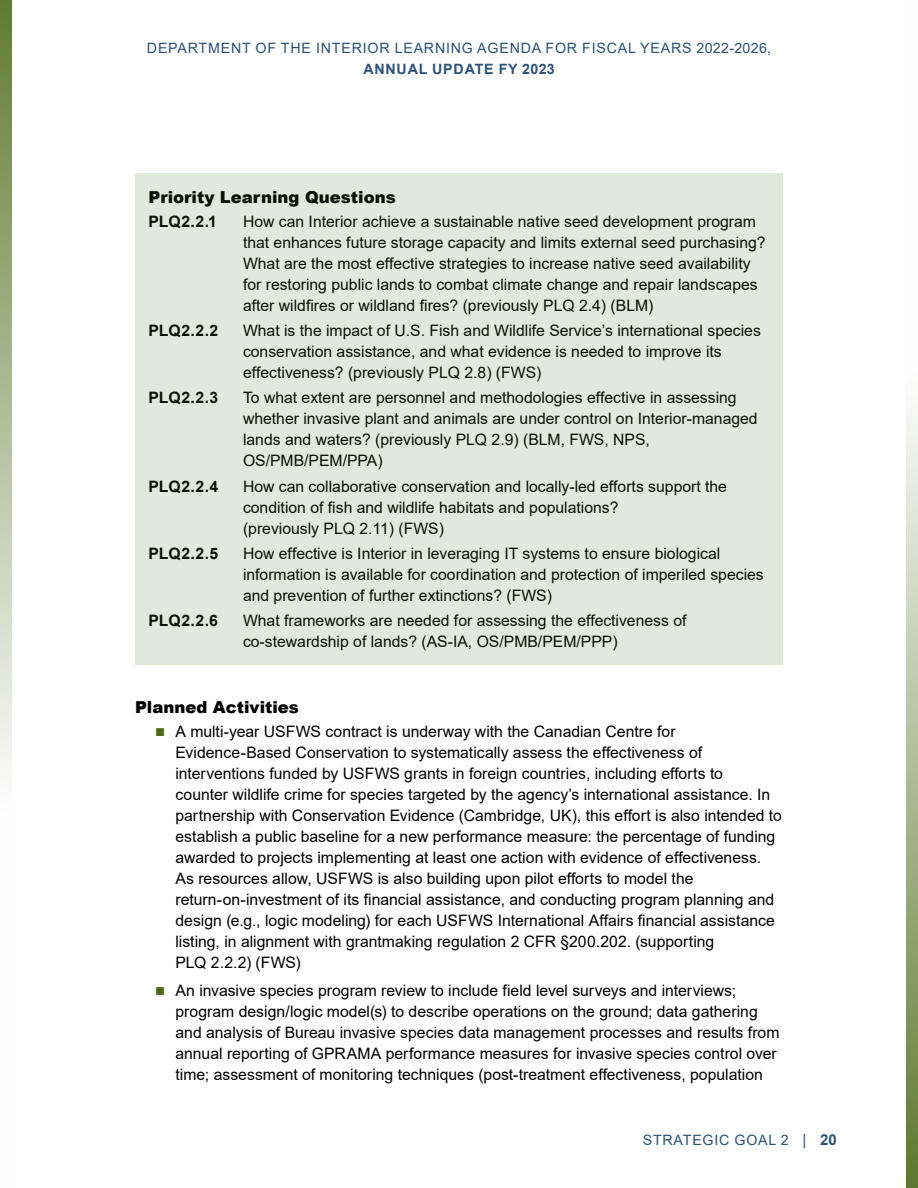
<style>
.page{position:relative;width:918px;height:1188px;background:#fff}
.page>*{position:absolute;margin:0;border:0;box-sizing:border-box;transform-origin:0 0}
.t1{font:900 16.5px "Arial";color:#000}
.t2{font:15.75px/21px "Arial";color:#000}
.t3{font:700 15.75px "Arial";color:#000}
.t4{font:14.25px "Arial";letter-spacing:.055em;color:#2c5277}
.t5{font:700 14.25px "Arial";letter-spacing:.055em;color:#2c5277}
.s1{font-size:15px}
.s2{font-weight:700;font-size:15px}
</style>
<div class="page">
<div style="left:135px;top:173px;width:648px;height:491px;background:#e3e8dc"></div>
<svg style="left:906px;top:404px;width:12px;height:784px;background:#a9b891"></svg>
<svg style="left:0;top:0;width:12px;height:779px;background:#abb993"></svg>
<p class="t4" style="left:147px;top:38px;width:626px">DEPARTMENT OF THE INTERIOR LEARNING AGENDA FOR FISCAL YEARS 2022-2026,</p>
<p class="t5" style="left:363px;top:59px;width:193px">ANNUAL UPDATE FY 2023</p>
<h4 class="t1" style="left:148px;top:185px;width:249px">Priority Learning Questions</h4>
<h5 class="t3" style="left:148px;top:210px;width:70px">PLQ2.2.1</h5>
<p class="t2" style="left:243px;top:211px;width:524px">How can Interior achieve a sustainable native seed development program that enhances future storage capacity and limits external seed purchasing?<br>What are the most effective strategies to increase native seed availability for restoring public lands to combat climate change and repair landscapes after wildfires or wildland fires? (previously PLQ 2.4) (BLM)</p>
<h5 class="t3" style="left:148px;top:319px;width:71px">PLQ2.2.2</h5>
<p class="t2" style="left:243px;top:320px;width:519px">What is the impact of U.S. Fish and Wildlife Service’s international species conservation assistance, and what evidence is needed to improve its effectiveness? (previously PLQ 2.8) (FWS)</p>
<h5 class="t3" style="left:148px;top:387px;width:71px">PLQ2.2.3</h5>
<p class="t2" style="left:243px;top:387px;width:516px">To what extent are personnel and methodologies effective in assessing whether invasive plant and animals are under control on Interior-managed lands and waters? (previously PLQ 2.9) (BLM, FWS, NPS, OS/PMB/PEM/PPA)</p>
<h5 class="t3" style="left:149px;top:475px;width:71px">PLQ2.2.4</h5>
<p class="t2" style="left:243px;top:476px;width:486px">How can collaborative conservation and locally-led efforts support the condition of fish and wildlife habitats and populations?<br>(previously PLQ 2.11) (FWS)</p>
<h5 class="t3" style="left:149px;top:542px;width:71px">PLQ2.2.5</h5>
<p class="t2" style="left:243px;top:543px;width:522px">How effective is Interior in leveraging IT systems to ensure biological information is available for coordination and protection of imperiled species and prevention of further extinctions? (FWS)</p>
<h5 class="t3" style="left:149px;top:610px;width:71px">PLQ2.2.6</h5>
<p class="t2" style="left:243px;top:610px;width:445px">What frameworks are needed for assessing the effectiveness of co-stewardship of lands? (AS-IA, OS/PMB/PEM/PPP)</p>
<h4 class="t1" style="left:135px;top:695px;width:166px">Planned Activities</h4>
<p class="t2" style="left:176px;top:721px;width:608px">A multi-year USFWS contract is underway with the Canadian Centre for Evidence-Based Conservation to systematically assess the effectiveness of interventions funded by USFWS grants in foreign countries, including efforts to<br>counter wildlife crime for species targeted by the agency’s international assistance. In partnership with Conservation Evidence (Cambridge, UK), this effort is also intended to establish a public baseline for a new performance measure: the percentage of funding awarded to projects implementing at least one action with evidence of effectiveness.<br>As resources allow, USFWS is also building upon pilot efforts to model the return-on-investment of its financial assistance, and conducting program planning and design (e.g., logic modeling) for each USFWS International Affairs financial assistance listing, in alignment with grantmaking regulation 2 CFR §200.202. (supporting<br>PLQ 2.2.2) (FWS)</p>
<p class="t2" style="left:175px;top:979px;width:606px">An invasive species program review to include field level surveys and interviews; program design/logic model(s) to describe operations on the ground; data gathering and analysis of Bureau invasive species data management processes and results from annual reporting of GPRAMA performance measures for invasive species control over time; assessment of monitoring techniques (post-treatment effectiveness, population</p>
<p class="t4" style="left:643px;top:1130px;width:196px">STRATEGIC GOAL 2 <span class="s1">|</span> <span class="s2">20</span></p>
</div>
